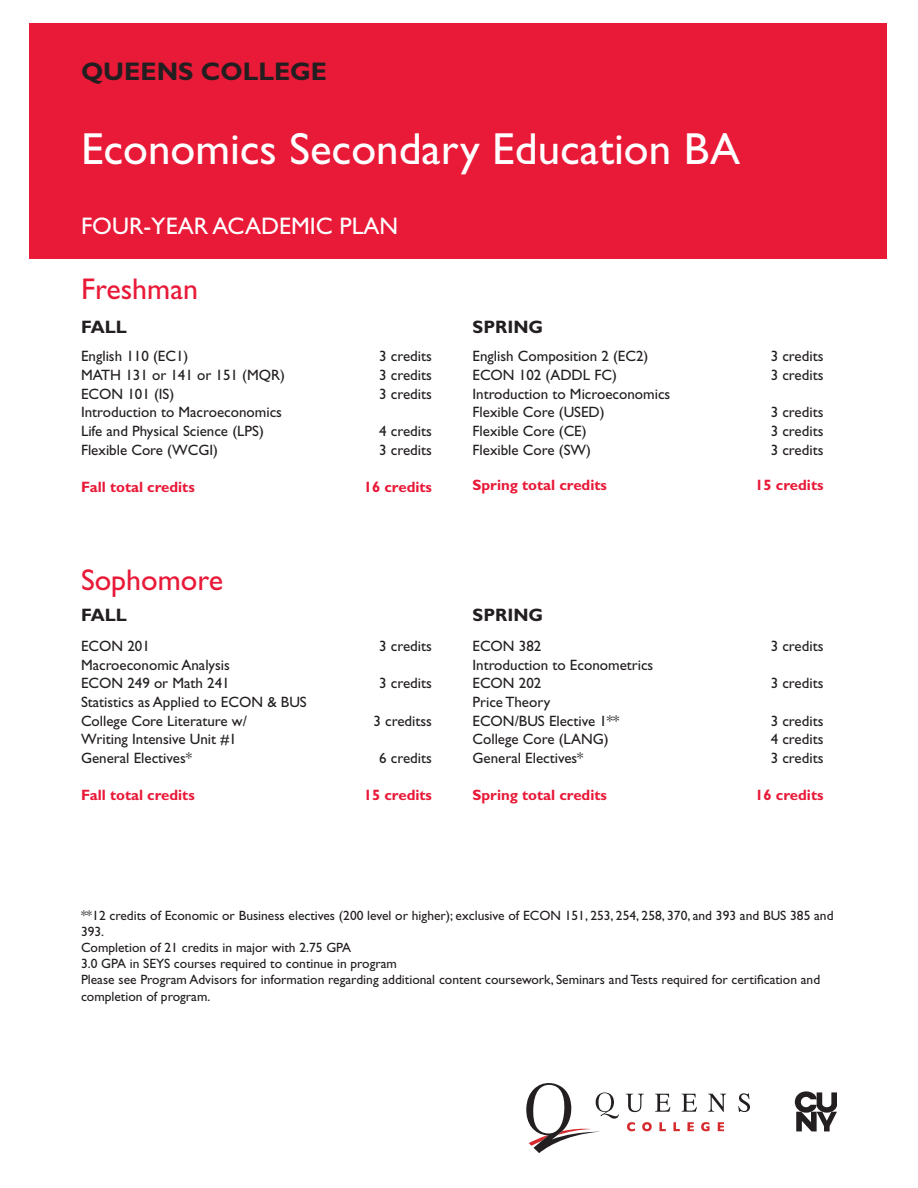
<style>
.page{position:relative;width:918px;height:1188px;background:#fff}
.page>*{position:absolute;margin:0;border:0;box-sizing:border-box;transform-origin:0 0}
.t1{font:45px "Gill Sans Std";color:#fff}
.t2{font:30px "Gill Sans Std";color:#e91938}
.t3{font:700 25.5px "Gill Sans Std";color:#231f20}
.t4{font:24px "Gill Sans Std";color:#fff}
.t5{font:700 18px "Gill Sans Std";color:#231f20}
.fall_Spring_tab{font:15px "Gill Sans Std";color:#231f20}
.fall_Spring_tab-2{font:700 15px "Gill Sans Std";color:#e91938}
.t6{font:13.5px/16.2px "Gill Sans Std";color:#231f20}
</style>
<div class="page">
<div style="left:29px;top:24px;width:858px;height:235px;background:#e91938"></div>
<svg style="left:627px;top:1122px;width:8px;height:9px"></svg>
<svg style="left:642px;top:1122px;width:10px;height:9px"></svg>
<svg style="left:659px;top:1122px;width:7px;height:9px"></svg>
<svg style="left:673px;top:1122px;width:7px;height:9px"></svg>
<svg style="left:687px;top:1122px;width:7px;height:9px"></svg>
<svg style="left:701px;top:1122px;width:9px;height:9px"></svg>
<svg style="left:718px;top:1122px;width:6px;height:9px"></svg>
<svg style="left:626px;top:1094px;width:18px;height:18px"></svg>
<svg style="left:655px;top:1094px;width:15px;height:18px"></svg>
<svg style="left:682px;top:1094px;width:15px;height:18px"></svg>
<svg style="left:708px;top:1094px;width:18px;height:18px"></svg>
<svg style="left:738px;top:1093px;width:12px;height:19px"></svg>
<svg style="left:526px;top:1083px;width:93px;height:70px"></svg>
<svg style="left:795px;top:1091px;width:42px;height:40px"></svg>
<h3 class="t3" style="left:81px;top:57px;width:248px">QUEENS COLLEGE</h3>
<h1 class="t1" style="left:81px;top:123px;width:661px">Economics Secondary Education BA</h1>
<h3 class="t4" style="left:81px;top:212px;width:319px">FOUR-YEAR ACADEMIC PLAN</h3>
<p class="t2" style="left:81px;top:272px;width:119px">Freshman</p>
<p class="t5" style="left:81px;top:316px;width:47px">FALL</p>
<p class="t5" style="left:472px;top:316px;width:72px">SPRING</p>
<p class="fall_Spring_tab" style="left:81px;top:348px;width:109px">English 110 (EC1)</p>
<p class="fall_Spring_tab" style="left:379px;top:348px;width:54px">3 credits</p>
<p class="fall_Spring_tab" style="left:81px;top:366px;width:205px">MATH 131 or 141 or 151 (MQR)</p>
<p class="fall_Spring_tab" style="left:379px;top:366px;width:54px">3 credits</p>
<p class="fall_Spring_tab" style="left:81px;top:385px;width:95px">ECON 101 (IS)</p>
<p class="fall_Spring_tab" style="left:379px;top:385px;width:54px">3 credits</p>
<p class="fall_Spring_tab" style="left:81px;top:404px;width:203px">Introduction to Macroeconomics</p>
<p class="fall_Spring_tab" style="left:81px;top:422px;width:184px">Life and Physical Science (LPS)</p>
<p class="fall_Spring_tab" style="left:379px;top:422px;width:54px">4 credits</p>
<p class="fall_Spring_tab" style="left:81px;top:441px;width:139px">Flexible Core (WCGI)</p>
<p class="fall_Spring_tab" style="left:379px;top:441px;width:54px">3 credits</p>
<p class="fall_Spring_tab-2" style="left:81px;top:478px;width:115px">Fall total credits</p>
<p class="fall_Spring_tab-2" style="left:364px;top:478px;width:70px">16 credits</p>
<p class="fall_Spring_tab" style="left:472px;top:348px;width:177px">English Composition 2 (EC2)</p>
<p class="fall_Spring_tab" style="left:771px;top:348px;width:54px">3 credits</p>
<p class="fall_Spring_tab" style="left:472px;top:366px;width:146px">ECON 102 (ADDL FC)</p>
<p class="fall_Spring_tab" style="left:771px;top:366px;width:54px">3 credits</p>
<p class="fall_Spring_tab" style="left:472px;top:385px;width:199px">Introduction to Microeconomics</p>
<p class="fall_Spring_tab" style="left:472px;top:404px;width:134px">Flexible Core (USED)</p>
<p class="fall_Spring_tab" style="left:771px;top:404px;width:54px">3 credits</p>
<p class="fall_Spring_tab" style="left:472px;top:422px;width:116px">Flexible Core (CE)</p>
<p class="fall_Spring_tab" style="left:771px;top:422px;width:54px">3 credits</p>
<p class="fall_Spring_tab" style="left:472px;top:441px;width:120px">Flexible Core (SW)</p>
<p class="fall_Spring_tab" style="left:771px;top:441px;width:54px">3 credits</p>
<p class="fall_Spring_tab-2" style="left:472px;top:476px;width:136px">Spring total credits</p>
<p class="fall_Spring_tab-2" style="left:755px;top:476px;width:70px">15 credits</p>
<p class="t2" style="left:81px;top:563px;width:144px">Sophomore</p>
<p class="t5" style="left:81px;top:604px;width:47px">FALL</p>
<p class="t5" style="left:472px;top:604px;width:72px">SPRING</p>
<p class="fall_Spring_tab" style="left:81px;top:637px;width:70px">ECON 201</p>
<p class="fall_Spring_tab" style="left:379px;top:637px;width:54px">3 credits</p>
<p class="fall_Spring_tab" style="left:81px;top:656px;width:150px">Macroeconomic Analysis</p>
<p class="fall_Spring_tab" style="left:81px;top:675px;width:150px">ECON 249 or Math 241</p>
<p class="fall_Spring_tab" style="left:379px;top:675px;width:54px">3 credits</p>
<p class="fall_Spring_tab" style="left:81px;top:693px;width:227px">Statistics as Applied to ECON &amp; BUS</p>
<p class="fall_Spring_tab" style="left:81px;top:712px;width:167px">College Core Literature w/</p>
<p class="fall_Spring_tab" style="left:373px;top:712px;width:60px">3 creditss</p>
<p class="fall_Spring_tab" style="left:81px;top:731px;width:157px">Writing Intensive Unit #1</p>
<p class="fall_Spring_tab" style="left:81px;top:749px;width:113px">General Electives*</p>
<p class="fall_Spring_tab" style="left:379px;top:749px;width:54px">6 credits</p>
<p class="fall_Spring_tab-2" style="left:81px;top:786px;width:115px">Fall total credits</p>
<p class="fall_Spring_tab-2" style="left:364px;top:786px;width:70px">15 credits</p>
<p class="fall_Spring_tab" style="left:472px;top:637px;width:70px">ECON 382</p>
<p class="fall_Spring_tab" style="left:771px;top:637px;width:54px">3 credits</p>
<p class="fall_Spring_tab" style="left:472px;top:656px;width:182px">Introduction to Econometrics</p>
<p class="fall_Spring_tab" style="left:472px;top:675px;width:70px">ECON 202</p>
<p class="fall_Spring_tab" style="left:771px;top:675px;width:54px">3 credits</p>
<p class="fall_Spring_tab" style="left:472px;top:693px;width:79px">Price Theory</p>
<p class="fall_Spring_tab" style="left:472px;top:712px;width:148px">ECON/BUS Elective 1**</p>
<p class="fall_Spring_tab" style="left:771px;top:712px;width:54px">3 credits</p>
<p class="fall_Spring_tab" style="left:472px;top:731px;width:138px">College Core (LANG)</p>
<p class="fall_Spring_tab" style="left:771px;top:731px;width:54px">4 credits</p>
<p class="fall_Spring_tab" style="left:472px;top:749px;width:113px">General Electives*</p>
<p class="fall_Spring_tab" style="left:771px;top:749px;width:54px">3 credits</p>
<p class="fall_Spring_tab-2" style="left:472px;top:786px;width:136px">Spring total credits</p>
<p class="fall_Spring_tab-2" style="left:755px;top:786px;width:70px">16 credits</p>
<p class="t6" style="left:81px;top:907px;width:754px">**12 credits of Economic or Business electives (200 level or higher); exclusive of ECON 151, 253, 254, 258, 370, and 393 and BUS 385 and<br>393.</p>
<p class="t6" style="left:81px;top:939px;width:272px">Completion of 21 credits in major with 2.75 GPA</p>
<p class="t6" style="left:81px;top:956px;width:318px">3.0 GPA in SEYS courses required to continue in program</p>
<p class="t6" style="left:81px;top:972px;width:741px">Please see Program Advisors for information regarding additional content coursework, Seminars and Tests required for certification and completion of program.</p>
</div>
